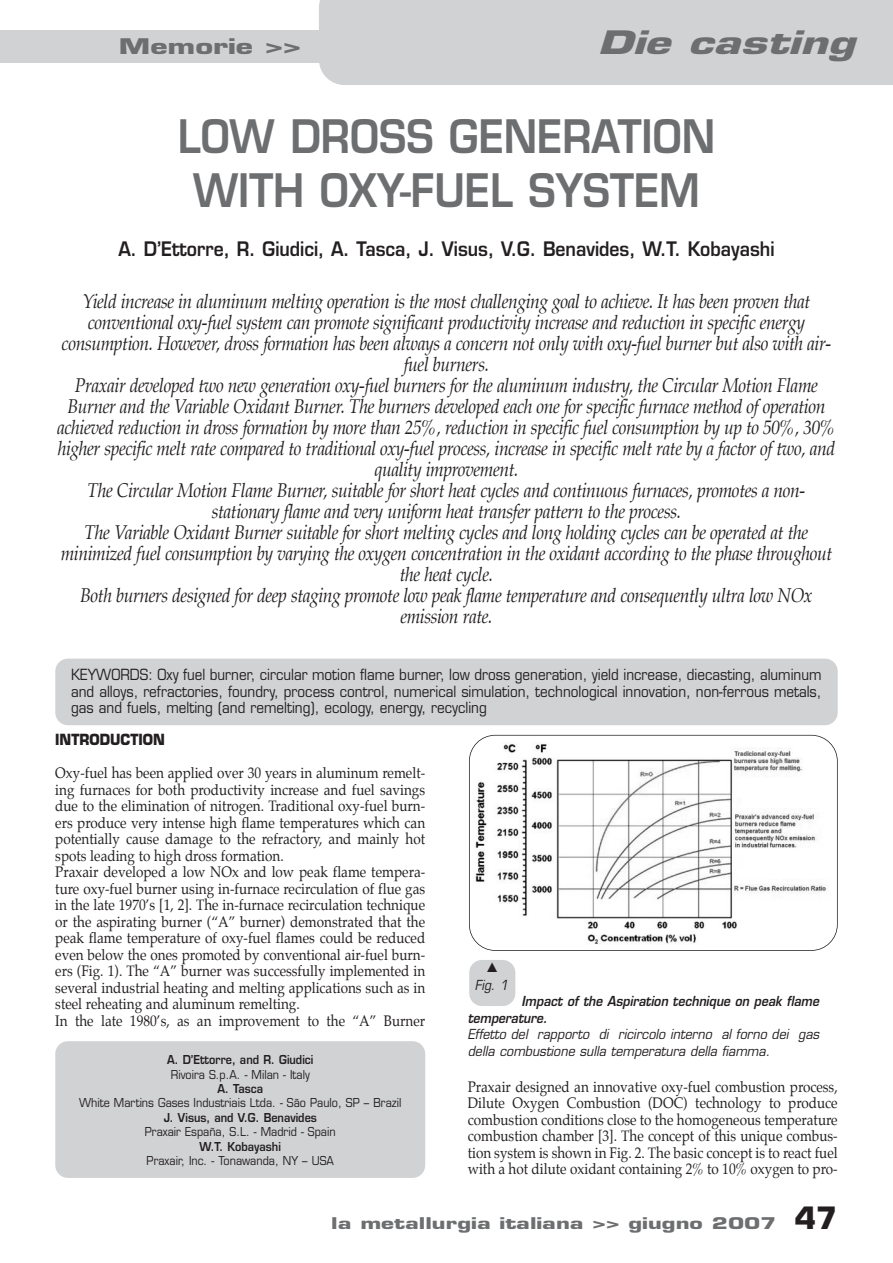
<style>
.page{position:relative;width:893px;height:1263px;background:#fff}
.page>*{position:absolute;margin:0;border:0;box-sizing:border-box;transform-origin:0 0}
.t1{font:600 45px/54px "Eurostile";color:#6c6e70;text-align:center;scale:.9 1}
.t2{font:italic 700 31.5px "Eurostile";color:#6c6e70;scale:1.43 1}
.t3{font:700 21px "Eurostile";color:#6c6e70;scale:1.43 1}
.t4{font:italic 19.5px/21px "Palatino";letter-spacing:-.025em;color:#231f20;text-align:center;scale:.9 1}
.t5{font:600 19.5px "Eurostile";color:#231f20;scale:.9 1}
.t6{font:700 15.75px "Eurostile";color:#6c6e70;scale:1.43 1}
.t7{font:15px/16.5px "Palatino";color:#231f20;scale:.9 1}
.t8{font:15px/16.5px "Eurostile";color:#231f20;text-align:justify;scale:.9 1}
.t9{font:700 15px "Eurostile";color:#231f20;scale:.9 1}
.t10{font:italic 13.5px/16.5px "Eurostile";color:#231f20;scale:.93 1}
.t11{font:italic 13.5px/18px "Eurostile";color:#231f20;text-align:center;scale:.9 1}
.t12{font:12px/14.4px "Eurostile";color:#231f20;text-align:center;scale:.9 1}
.s1{font-weight:600}
.s2{font-size:30px;color:#231f20}
</style>
<div class="page">
<div style="left:319px;top:0;width:574px;height:85px;background:#d1d2d4"></div>
<div style="left:0;top:30px;width:383px;height:32px;background:#d1d2d4"></div>
<div style="left:55px;top:659px;width:783px;height:66px;background:#d1d2d4;border-radius:13px"></div>
<div style="left:55px;top:1041px;width:370px;height:137px;background:#d1d2d4;border-radius:13px"></div>
<img style="left:469px;top:737px;width:362px;height:213px">
<div style="left:469px;top:735px;width:369px;height:216px;border:2px solid #231f20;border-radius:26px"></div>
<div style="left:469px;top:960px;width:46px;height:46px;background:#d1d2d4;border-radius:13px"></div>
<p class="t3" style="left:119px;top:39px;width:129px">Memorie &gt;&gt;</p>
<p class="t2" style="left:598px;top:31px;width:188px">Die casting</p>
<p class="t1" style="left:178px;top:114px;width:599px">LOW DROSS GENERATION<br>WITH OXY-FUEL SYSTEM</p>
<p class="t5" style="left:118px;top:241px;width:730px">A. D’Ettorre, R. Giudici, A. Tasca, J. Visus, V.G. Benavides, W.T. Kobayashi</p>
<p class="t4" style="left:57px;top:292px;width:866px">Yield increase in aluminum melting operation is the most challenging goal to achieve. It has been proven that conventional oxy-fuel system can promote significant productivity increase and reduction in specific energy consumption. However, dross formation has been always a concern not only with oxy-fuel burner but also with air&shy;fuel burners.<br>Praxair developed two new generation oxy-fuel burners for the aluminum industry, the Circular Motion Flame Burner and the Variable Oxidant Burner. The burners developed each one for specific furnace method of operation achieved reduction in dross formation by more than 25%, reduction in specific fuel consumption by up to 50%, 30% higher specific melt rate compared to traditional oxy-fuel process, increase in specific melt rate by a factor of two, and quality improvement.<br>The Circular Motion Flame Burner, suitable for short heat cycles and continuous furnaces, promotes a non&shy;stationary flame and very uniform heat transfer pattern to the process.<br>The Variable Oxidant Burner suitable for short melting cycles and long holding cycles can be operated at the minimized fuel consumption by varying the oxygen concentration in the oxidant according to the phase throughout the heat cycle.<br>Both burners designed for deep staging promote low peak flame temperature and consequently ultra low NOx emission rate.</p>
<p class="t8" style="left:71px;top:668px;width:835px">KEYWORDS: Oxy fuel burner, circular motion flame burner, low dross generation, yield increase, diecasting, aluminum and alloys, refractories, foundry, process control, numerical simulation, technological innovation, non-ferrous metals, gas and fuels, melting (and remelting), ecology, energy, recycling</p>
<p class="t9" style="left:55px;top:734px;width:123px">INTRODUCTION</p>
<p class="t7" style="left:55px;top:766px;width:413px">Oxy-fuel has been applied over 30 years in aluminum remelt&shy;ing furnaces for both productivity increase and fuel savings due to the elimination of nitrogen. Traditional oxy-fuel burn&shy;ers produce very intense high flame temperatures which can potentially cause damage to the refractory, and mainly hot spots leading to high dross formation.<br>Praxair developed a low NOx and low peak flame tempera&shy;ture oxy-fuel burner using in-furnace recirculation of flue gas in the late 1970’s [1, 2]. The in-furnace recirculation technique or the aspirating burner (“A” burner) demonstrated that the peak flame temperature of oxy-fuel flames could be reduced even below the ones promoted by conventional air-fuel burn&shy;ers (Fig. 1). The “A” burner was successfully implemented in several industrial heating and melting applications such as in steel reheating and aluminum remelting.<br>In the late 1980’s, as an improvement to the “A” Burner</p>
<p class="t12" style="left:79px;top:1054px;width:360px"><span class="s1">A. D’Ettorre, and R. Giudici<br></span>Rivoira S.p.A. - Milan - Italy<br><span class="s1">A. Tasca<br></span>White Martins Gases Industriais Ltda. - São Paulo, SP – Brazil<br><span class="s1">J. Visus, and V.G. Benavides<br></span>Praxair España, S.L. - Madrid - Spain<br><span class="s1">W.T. Kobayashi<br></span>Praxair, Inc. - Tonawanda, NY – USA</p>
<p class="t11" style="left:475px;top:959px;width:41px">▲<br>Fig. 1</p>
<p class="t10" style="left:468px;top:994px;width:382px;text-indent:54px"><span class="s1">Impact of the Aspiration technique on peak flame temperature.<br></span>Effetto del rapporto di ricircolo interno al forno dei gas della combustione sulla temperatura della fiamma.</p>
<p class="t7" style="left:468px;top:1079px;width:413px;text-align:justify">Praxair designed an innovative oxy-fuel combustion process, Dilute Oxygen Combustion (DOC) technology to produce combustion conditions close to the homogeneous temperature combustion chamber [3]. The concept of this unique combus&shy;tion system is shown in Fig. 2. The basic concept is to react fuel with a hot dilute oxidant containing 2% to 10% oxygen to pro-</p>
<p class="t6" style="left:331px;top:1217px;width:356px">la metallurgia italiana &gt;&gt; giugno 2007 <span class="s2">47</span></p>
</div>
